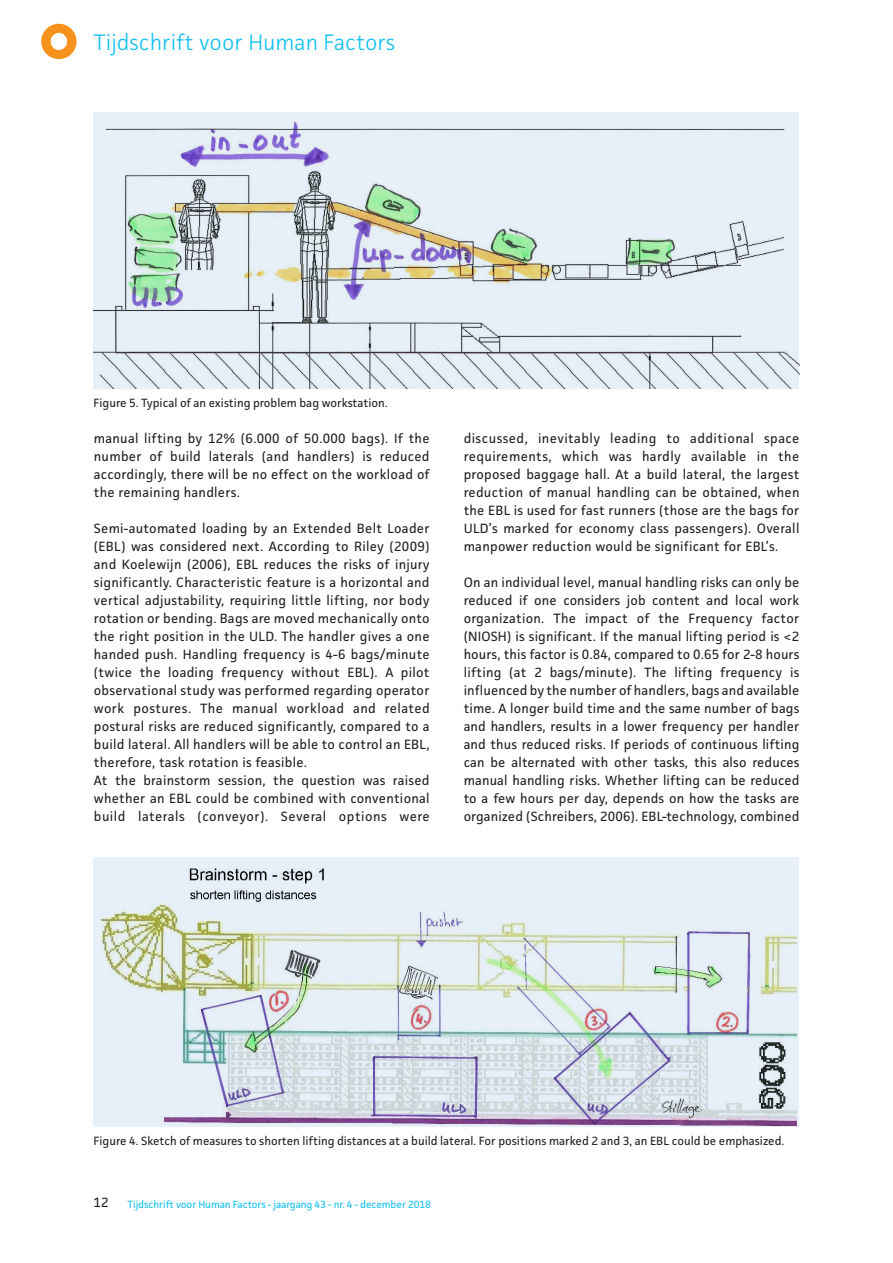
<style>
.page{position:relative;width:893px;height:1263px;background:#fff}
.page>*{position:absolute;margin:0;border:0;box-sizing:border-box;transform-origin:0 0}
.t1{font:300 22.5px "Facit";color:#15c0f2}
.basistekst_TvE{font:13.5px/18px "Facit";letter-spacing:.02em;color:#231f20;text-align:justify}
.bijschrift-onder_TvE{font:12px "Facit";color:#231f20}
.t2{font:10.5px "Facit";letter-spacing:-.01em;color:#15c0f2}
</style>
<div class="page">
<svg style="left:41px;top:24px;width:36px;height:35px"></svg>
<img style="left:94px;top:112px;width:705px;height:277px">
<div style="left:94px;top:857px;width:705px;height:269px;background:#e7f0f8"></div>
<img style="left:101px;top:868px;width:695px;height:258px">
<h1 class="t1" style="left:94px;top:28px;width:303px">Tijdschrift voor Human Factors</h1>
<p class="bijschrift-onder_TvE" style="left:94px;top:395px;width:296px">Figure 5. Typical of an existing problem bag workstation.</p>
<p class="basistekst_TvE" style="left:94px;top:429px;width:337px">manual lifting by 12% (6.000 of 50.000 bags). If the number of build laterals (and handlers) is reduced accordingly, there will be no effect on the workload of the remaining handlers.</p>
<p class="basistekst_TvE" style="left:94px;top:519px;width:337px">Semi-automated loading by an Extended Belt Loader (EBL) was considered next. According to Riley (2009) and Koelewijn (2006), EBL reduces the risks of injury significantly. Characteristic feature is a horizontal and vertical adjustability, requiring little lifting, nor body rotation or bending. Bags are moved mechanically onto the right position in the ULD. The handler gives a one handed push. Handling frequency is 4-6 bags/minute (twice the loading frequency without EBL). A pilot observational study was performed regarding operator work postures. The manual workload and related postural risks are reduced significantly, compared to a build lateral. All handlers will be able to control an EBL, therefore, task rotation is feasible.</p>
<p class="basistekst_TvE" style="left:94px;top:771px;width:337px">At the brainstorm session, the question was raised whether an EBL could be combined with conventional build laterals (conveyor). Several options were</p>
<p class="basistekst_TvE" style="left:464px;top:429px;width:337px">discussed, inevitably leading to additional space requirements, which was hardly available in the proposed baggage hall. At a build lateral, the largest reduction of manual handling can be obtained, when the EBL is used for fast runners (those are the bags for ULD’s marked for economy class passengers). Overall manpower reduction would be significant for EBL’s.</p>
<p class="basistekst_TvE" style="left:464px;top:573px;width:337px">On an individual level, manual handling risks can only be reduced if one considers job content and local work organization. The impact of the Frequency factor (NIOSH) is significant. If the manual lifting period is &lt;2 hours, this factor is 0.84, compared to 0.65 for 2-8 hours lifting (at 2 bags/minute). The lifting frequency is influenced by the number of handlers, bags and available time. A longer build time and the same number of bags and handlers, results in a lower frequency per handler and thus reduced risks. If periods of continuous lifting can be alternated with other tasks, this also reduces manual handling risks. Whether lifting can be reduced to a few hours per day, depends on how the tasks are organized (Schreibers, 2006). EBL-technology, combined</p>
<p class="bijschrift-onder_TvE" style="left:94px;top:1133px;width:692px">Figure 4. Sketch of measures to shorten lifting distances at a build lateral. For positions marked 2 and 3, an EBL could be emphasized.</p>
<p class="basistekst_TvE" style="left:94px;top:1193px;width:16px">12</p>
<p class="t2" style="left:128px;top:1197px;width:305px">Tijdschrift voor Human Factors - jaargang 43 - nr. 4 - december 2018</p>
</div>
